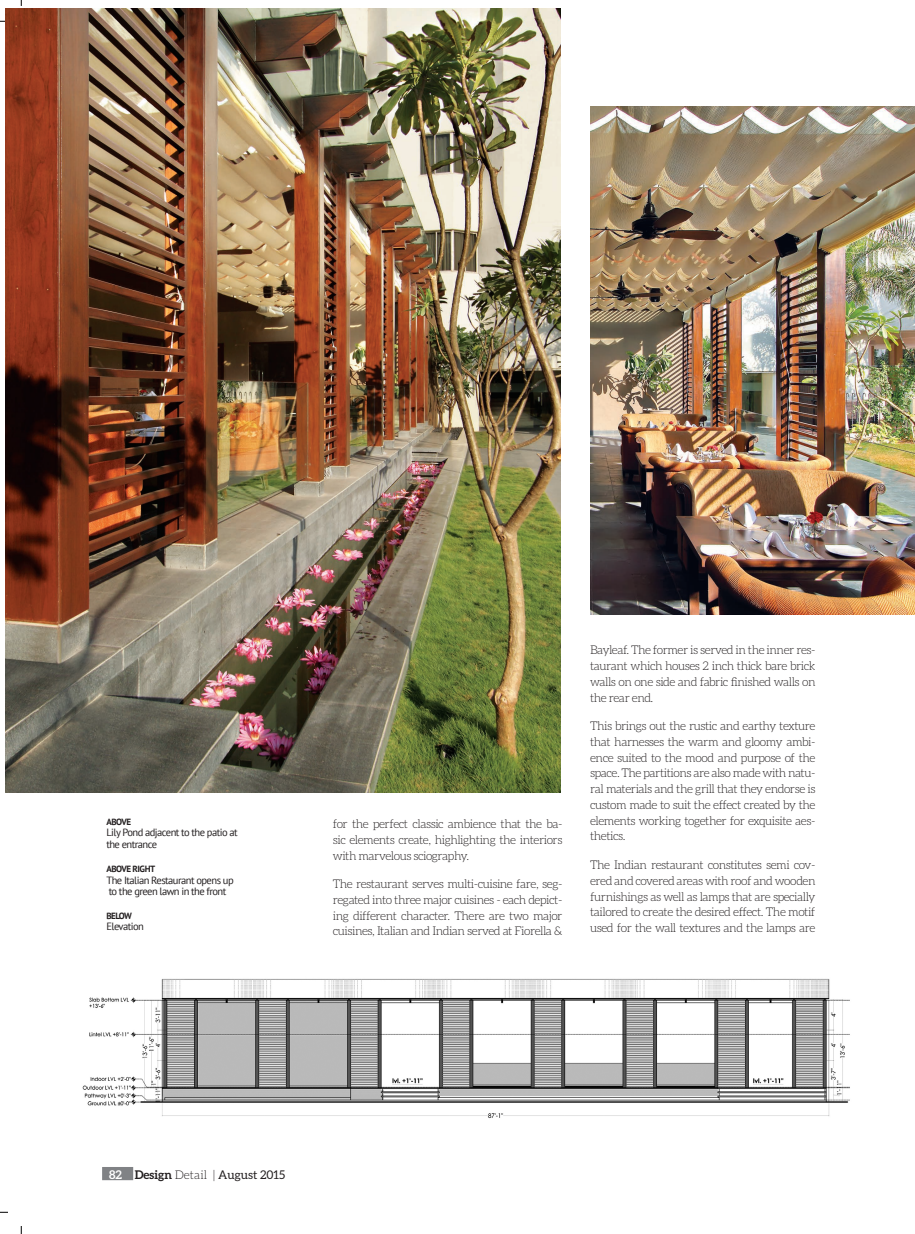
<style>
.page{position:relative;width:915px;height:1234px;background:#fff}
.page>*{position:absolute;margin:0;border:0;box-sizing:border-box;transform-origin:0 0}
.text_title{font:300 12px/15.8px "Aleo";letter-spacing:-.04em;color:#231f20;text-align:justify}
.t1{font:12px "Aleo";color:#231f20}
.picture_title{font:10.5px/12px "PT Sans";letter-spacing:-.05em;color:#231f20}
.picture_title-2{font:700 9px "PT Sans";letter-spacing:-.05em;color:#231f20}
.s1{font-weight:700;color:#fff}
.s2{font-weight:700}
.s3{font-weight:300}
</style>
<div class="page">
<div style="left:102px;top:1166px;width:31px;height:13px;background:#808285;border:2px solid #808285"></div>
<img style="left:6px;top:9px;width:554px;height:783px">
<img style="left:82px;top:978px;width:768px;height:141px">
<img style="left:590px;top:106px;width:324px;height:508px">
<p class="picture_title-2" style="left:106px;top:815px;width:26px">ABOVE</p>
<p class="picture_title" style="left:106px;top:826px;width:133px">Lily Pond adjacent to the patio at the entrance</p>
<p class="picture_title-2" style="left:106px;top:863px;width:50px">ABOVE RIGHT</p>
<p class="picture_title" style="left:106px;top:873px;width:129px;line-height:11.2px">The Italian Restaurant opens up to the green lawn in the front</p>
<p class="picture_title-2" style="left:106px;top:909px;width:27px">BELOW</p>
<p class="picture_title" style="left:106px;top:920px;width:39px">Elevation</p>
<p class="text_title" style="left:333px;top:815px;width:231px">for the perfect classic ambience that the ba&shy;sic elements create, highlighting the interiors with marvelous sciography.</p>
<p class="text_title" style="left:333px;top:875px;width:231px">The restaurant serves multi-cuisine fare, seg&shy;regated into three major cuisines - each depict&shy;ing different character. There are two major cuisines, Italian and Indian served at Fiorella &amp;</p>
<p class="text_title" style="left:590px;top:642px;width:227px">Bayleaf. The former is served in the inner res&shy;taurant which houses 2 inch thick bare brick walls on one side and fabric finished walls on the rear end.</p>
<p class="text_title" style="left:590px;top:717px;width:227px">This brings out the rustic and earthy texture that harnesses the warm and gloomy ambi&shy;ence suited to the mood and purpose of the space. The partitions are also made with natu&shy;ral materials and the grill that they endorse is custom made to suit the effect created by the elements working together for exquisite aes&shy;thetics.</p>
<p class="text_title" style="left:590px;top:856px;width:227px">The Indian restaurant constitutes semi cov&shy;ered and covered areas with roof and wooden furnishings as well as lamps that are specially tailored to create the desired effect. The motif used for the wall textures and the lamps are</p>
<p class="t1" style="left:109px;top:1167px;width:177px"><span class="s1">82</span> <span class="s2">Design</span> <span class="s3">Detail |</span> August 2015</p>
</div>
